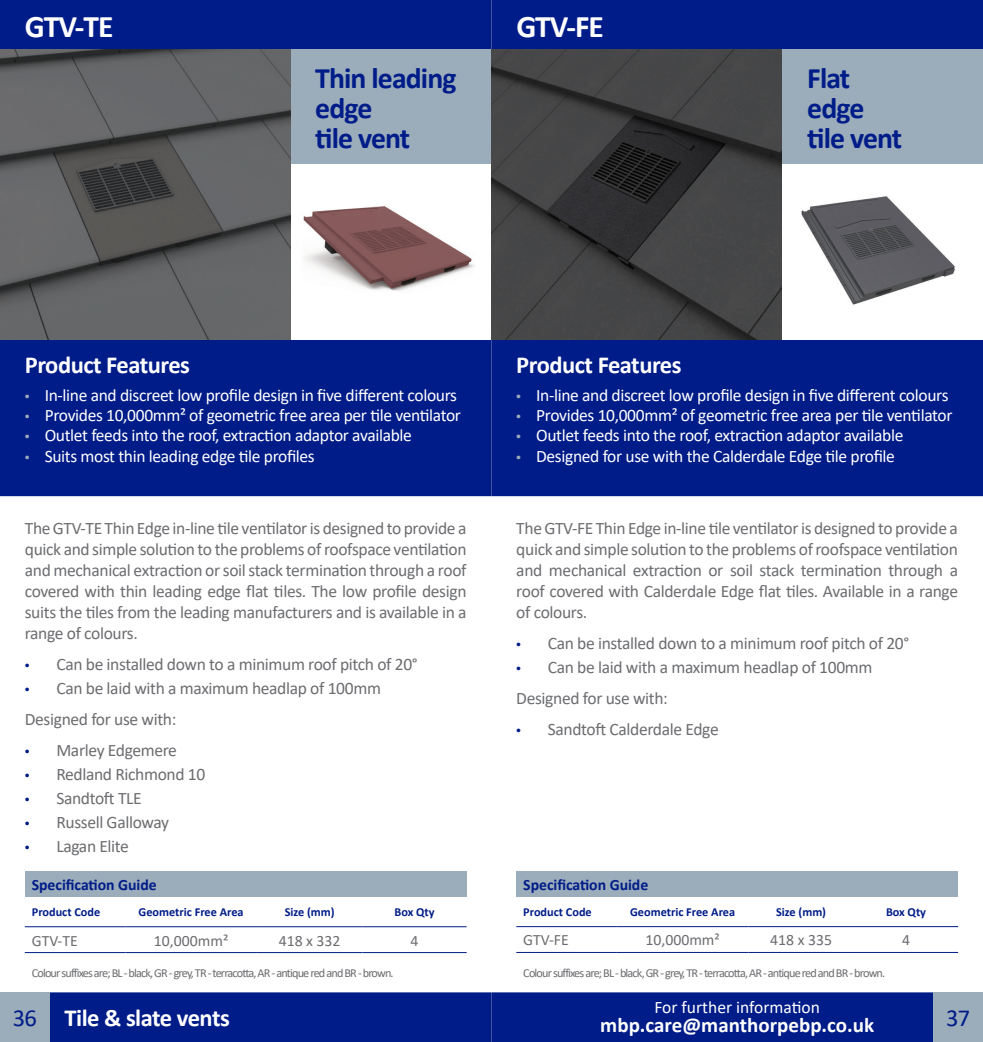
<style>
.page{position:relative;width:983px;height:1042px;background:#fff}
.page>*{position:absolute;margin:0;border:0;box-sizing:border-box;transform-origin:0 0}
.t1{font:700 31.5px "Calibri";letter-spacing:-.03em;color:#fff}
.t2{font:700 29.75px/29.8px "Calibri";letter-spacing:-.03em;color:#001c88}
.t3{font:700 24.5px "Calibri";letter-spacing:-.02em;color:#fff}
.t4{font:24.5px "Calibri";color:#001c88}
.t5{font:700 21px "Calibri";color:#fff}
.t6{font:17.5px/21px "Calibri";letter-spacing:-.02em;color:#6c6d70;text-align:justify}
.t7{font:17.5px "Calibri";letter-spacing:-.02em;color:#fff}
.t8{font:17.5px "Calibri";color:#fff}
.t9{font:15.75px "Calibri";color:#6c6d70}
.t10{font:700 15.75px "Calibri";letter-spacing:-.005em;color:#001c88}
.t11{font:12.25px "Calibri";letter-spacing:-.07em;color:#6c6d70}
.t12{font:700 12.25px "Calibri";color:#001c88}
.s1{font-family:"Myriad Pro";color:#9bacbb}
.s2{font-family:"Myriad Pro";color:#001c88}
.s3{font-weight:400;color:#001c88}
</style>
<div class="page">
<div style="left:0;top:0;width:491px;height:496px;background:#001c88"></div>
<div style="left:491px;top:0;width:491px;height:496px;background:#001c88"></div>
<div style="left:0;top:107px;width:982px;height:233px;background:#fff"></div>
<div style="left:652px;top:50px;width:330px;height:114px;background:#9bacbb"></div>
<div style="left:283px;top:50px;width:208px;height:114px;background:#9bacbb"></div>
<div style="left:50px;top:992px;width:883px;height:50px;background:#001c88"></div>
<div style="left:0;top:992px;width:50px;height:50px;background:#9bacbb"></div>
<div style="left:933px;top:992px;width:49px;height:50px;background:#9bacbb"></div>
<img style="left:0;top:50px;width:290px;height:290px">
<img style="left:491px;top:50px;width:290px;height:290px">
<img style="left:303px;top:206px;width:172px;height:85px">
<img style="left:801px;top:196px;width:154px;height:109px">
<div style="left:25px;top:871px;width:441px;height:26px;background:#9bacbb"></div>
<hr style="left:25px;top:926px;width:100px;height:1px;background:#001c88">
<hr style="left:125px;top:926px;width:132px;height:1px;background:#001c88">
<hr style="left:257px;top:926px;width:105px;height:1px;background:#001c88">
<hr style="left:362px;top:926px;width:104px;height:1px;background:#001c88">
<hr style="left:25px;top:952px;width:100px;height:1px;background:#001c88">
<hr style="left:125px;top:952px;width:132px;height:1px;background:#001c88">
<hr style="left:257px;top:952px;width:105px;height:1px;background:#001c88">
<hr style="left:362px;top:952px;width:104px;height:1px;background:#001c88">
<div style="left:516px;top:871px;width:441px;height:26px;background:#9bacbb"></div>
<hr style="left:516px;top:926px;width:100px;height:1px;background:#001c88">
<hr style="left:616px;top:926px;width:132px;height:1px;background:#001c88">
<hr style="left:748px;top:926px;width:105px;height:1px;background:#001c88">
<hr style="left:853px;top:926px;width:104px;height:1px;background:#001c88">
<hr style="left:516px;top:952px;width:100px;height:1px;background:#001c88">
<hr style="left:616px;top:952px;width:132px;height:1px;background:#001c88">
<hr style="left:748px;top:952px;width:105px;height:1px;background:#001c88">
<hr style="left:853px;top:952px;width:104px;height:1px;background:#001c88">
<h1 class="t1" style="left:25px;top:4px;width:90px">GTV-TE</h1>
<h1 class="t1" style="left:516px;top:4px;width:89px">GTV-FE</h1>
<h2 class="t2" style="left:315px;top:63px;width:143px">Thin leading edge<br>tile vent</h2>
<h2 class="t2" style="left:807px;top:63px;width:96px">Flat edge tile vent</h2>
<h3 class="t3" style="left:25px;top:348px;width:167px">Product Features</h3>
<p class="t7" style="left:25px;top:383px;width:433px"><span class="s1">•</span> In-line and discreet low profile design in five different colours</p>
<p class="t7" style="left:25px;top:403px;width:437px"><span class="s1">•</span> Provides 10,000mm² of geometric free area per tile ventilator</p>
<p class="t7" style="left:25px;top:423px;width:388px"><span class="s1">•</span> Outlet feeds into the roof, extraction adaptor available</p>
<p class="t7" style="left:25px;top:444px;width:291px"><span class="s1">•</span> Suits most thin leading edge tile profiles</p>
<p class="t6" style="left:25px;top:517px;width:443px">The GTV-TE Thin Edge in-line tile ventilator is designed to provide a quick and simple solution to the problems of roofspace ventilation and mechanical extraction or soil stack termination through a roof covered with thin leading edge flat tiles. The low profile design suits the tiles from the leading manufacturers and is available in a range of colours.</p>
<p class="t6" style="left:25px;top:653px;width:394px"><span class="s2">•</span> Can be installed down to a minimum roof pitch of 20°</p>
<p class="t6" style="left:25px;top:672px;width:357px;line-height:31px"><span class="s2">•</span> Can be laid with a maximum headlap of 100mm<br>Designed for use with:</p>
<p class="t6" style="left:25px;top:739px;width:154px"><span class="s2">•</span> Marley Edgemere</p>
<p class="t6" style="left:25px;top:763px;width:182px"><span class="s2">•</span> Redland Richmond 10</p>
<p class="t6" style="left:25px;top:787px;width:118px"><span class="s2">•</span> Sandtoft TLE</p>
<p class="t6" style="left:25px;top:811px;width:146px"><span class="s2">•</span> Russell Galloway</p>
<p class="t6" style="left:25px;top:835px;width:106px"><span class="s2">•</span> Lagan Elite</p>
<p class="t10" style="left:32px;top:873px;width:126px">Specification Guide</p>
<p class="t12" style="left:32px;top:904px;width:70px">Product Code</p>
<p class="t12" style="left:139px;top:904px;width:106px">Geometric Free Area</p>
<p class="t12" style="left:284px;top:904px;width:51px">Size (mm)</p>
<p class="t12" style="left:394px;top:904px;width:42px">Box Qty</p>
<p class="t9" style="left:32px;top:929px;width:47px">GTV-TE</p>
<p class="t9" style="left:154px;top:929px;width:76px">10,000mm²</p>
<p class="t9" style="left:278px;top:929px;width:63px">418 x 332</p>
<p class="t9" style="left:410px;top:929px;width:9px">4</p>
<p class="t11" style="left:32px;top:964px;width:363px">Colour suffixes are; BL - black, GR - grey, TR - terracotta, AR - antique red and BR - brown.</p>
<h3 class="t3" style="left:13px;top:1001px;width:218px"><span class="s3">36</span> Tile &amp; slate vents</h3>
<h3 class="t3" style="left:516px;top:348px;width:167px">Product Features</h3>
<p class="t7" style="left:516px;top:383px;width:433px"><span class="s1">•</span> In-line and discreet low profile design in five different colours</p>
<p class="t7" style="left:516px;top:403px;width:437px"><span class="s1">•</span> Provides 10,000mm² of geometric free area per tile ventilator</p>
<p class="t7" style="left:516px;top:423px;width:388px"><span class="s1">•</span> Outlet feeds into the roof, extraction adaptor available</p>
<p class="t7" style="left:516px;top:444px;width:380px"><span class="s1">•</span> Designed for use with the Calderdale Edge tile profile</p>
<p class="t6" style="left:516px;top:517px;width:443px">The GTV-FE Thin Edge in-line tile ventilator is designed to provide a quick and simple solution to the problems of roofspace ventilation and mechanical extraction or soil stack termination through a roof covered with Calderdale Edge flat tiles. Available in a range of colours.</p>
<p class="t6" style="left:516px;top:632px;width:394px"><span class="s2">•</span> Can be installed down to a minimum roof pitch of 20°</p>
<p class="t6" style="left:516px;top:651px;width:357px;line-height:31px"><span class="s2">•</span> Can be laid with a maximum headlap of 100mm<br>Designed for use with:</p>
<p class="t6" style="left:516px;top:718px;width:204px"><span class="s2">•</span> Sandtoft Calderdale Edge</p>
<p class="t10" style="left:523px;top:873px;width:126px">Specification Guide</p>
<p class="t12" style="left:523px;top:903px;width:70px">Product Code</p>
<p class="t12" style="left:630px;top:903px;width:106px">Geometric Free Area</p>
<p class="t12" style="left:776px;top:903px;width:51px">Size (mm)</p>
<p class="t12" style="left:885px;top:903px;width:42px">Box Qty</p>
<p class="t9" style="left:523px;top:929px;width:47px">GTV-FE</p>
<p class="t9" style="left:645px;top:929px;width:76px">10,000mm²</p>
<p class="t9" style="left:770px;top:929px;width:63px">418 x 335</p>
<p class="t9" style="left:901px;top:929px;width:9px">4</p>
<p class="t11" style="left:523px;top:964px;width:363px">Colour suffixes are; BL - black, GR - grey, TR - terracotta, AR - antique red and BR - brown.</p>
<p class="t8" style="left:654px;top:995px;width:167px">For further information</p>
<p class="t5" style="left:600px;top:1010px;width:275px">mbp.care@manthorpebp.co.uk</p>
<h3 class="t4" style="left:945px;top:1001px;width:26px">37</h3>
</div>
